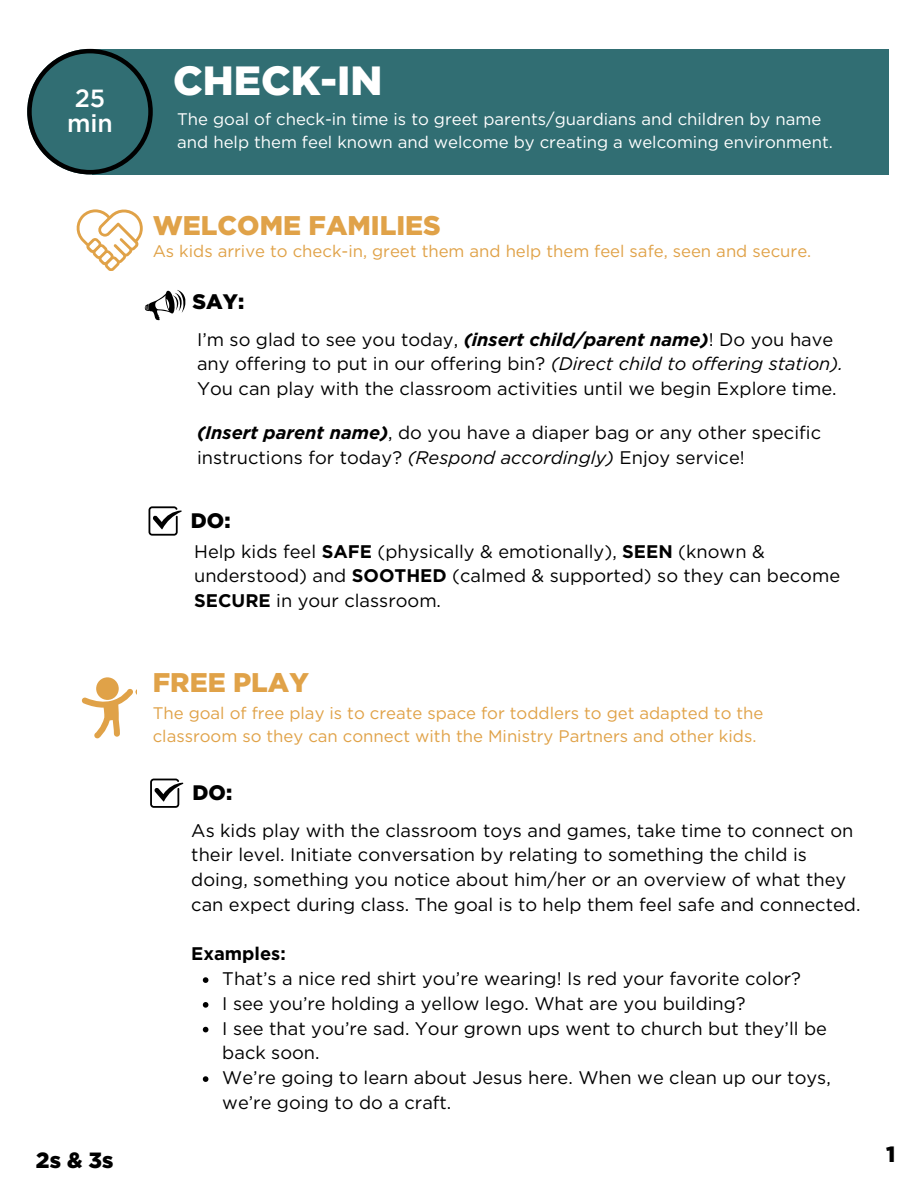
<style>
.page{position:relative;width:918px;height:1188px;background:#fff}
.page>*{position:absolute;margin:0;border:0;box-sizing:border-box;transform-origin:0 0}
.t1{font:900 40.8px "Gotham";color:#fff}
.t2{font:900 27px "Gotham";color:#e0a248}
.t3{font:500 24.75px/24.8px "Gotham";color:#fff;text-align:center}
.t4{font:900 22.05px "Gotham";color:#000}
.t5{font:900 21px "Gotham";color:#000}
.t6{font:18.3px/24.8px "Gotham";color:#000}
.t7{font:700 18.3px "Gotham";color:#000}
.t8{font:16.8px/22.5px "Gotham";color:#e0a248}
.t9{font:16.8px "Gotham";color:#fff}
.s1{font-weight:700;font-style:italic}
.s2{font-style:italic}
.s3{font-weight:700}
</style>
<div class="page">
<svg style="left:145px;top:290px;width:40px;height:30px"></svg>
<div style="left:92px;top:49px;width:797px;height:125px;background:#316e73"></div>
<svg style="left:27px;top:49px;width:126px;height:125px"></svg>
<svg style="left:149px;top:506px;width:33px;height:30px"></svg>
<svg style="left:203px;top:977px;width:5px;height:6px"></svg>
<svg style="left:203px;top:1002px;width:5px;height:6px"></svg>
<svg style="left:203px;top:1027px;width:5px;height:5px"></svg>
<svg style="left:203px;top:1076px;width:5px;height:6px"></svg>
<svg style="left:76px;top:209px;width:66px;height:62px"></svg>
<svg style="left:81px;top:677px;width:55px;height:61px"></svg>
<svg style="left:150px;top:779px;width:33px;height:29px"></svg>
<p class="t3" style="left:67px;top:86px;width:47px">25 min</p>
<p class="t1" style="left:173px;top:57px;width:211px">CHECK-IN</p>
<p class="t9" style="left:177px;top:109px;width:646px">The goal of check-in time is to greet parents/guardians and children by name</p>
<h2 class="t9" style="left:177px;top:131px;width:657px">and help them feel known and welcome by creating a welcoming environment.</h2>
<p class="t2" style="left:153px;top:209px;width:289px">WELCOME FAMILIES</p>
<h2 class="t8" style="left:153px;top:239px;width:660px">As kids arrive to check-in, greet them and help them feel safe, seen and secure.</h2>
<p class="t5" style="left:193px;top:290px;width:53px">SAY:</p>
<h1 class="t6" style="left:197px;top:327px;width:647px">I’m so glad to see you today, <span class="s1">(insert child/parent name)</span>! Do you have any offering to put in our offering bin? <span class="s2">(Direct child to offering station).<br></span>You can play with the classroom activities until we begin Explore time.</h1>
<h3 class="t6" style="left:197px;top:420px;width:626px"><span class="s1">(Insert parent name)</span>, do you have a diaper bag or any other specific instructions for today? <span class="s2">(Respond accordingly)</span> Enjoy service!</h3>
<p class="t5" style="left:191px;top:508px;width:41px">DO:</p>
<p class="t6" style="left:194px;top:539px;width:647px">Help kids feel <span class="s3">SAFE</span> (physically &amp; emotionally), <span class="s3">SEEN</span> (known &amp; understood) and <span class="s3">SOOTHED</span> (calmed &amp; supported) so they can become<br><span class="s3">SECURE</span> in your classroom.</p>
<p class="t2" style="left:153px;top:667px;width:158px">FREE PLAY</p>
<h5 class="t8" style="left:153px;top:702px;width:612px">The goal of free play is to create space for toddlers to get adapted to the classroom so they can connect with the Ministry Partners and other kids.</h5>
<h6 class="t5" style="left:193px;top:780px;width:41px">DO:</h6>
<h4 class="t6" style="left:191px;top:818px;width:671px">As kids play with the classroom toys and games, take time to connect on their level. Initiate conversation by relating to something the child is doing, something you notice about him/her or an overview of what they can expect during class. The goal is to help them feel safe and connected.</h4>
<p class="t7" style="left:191px;top:943px;width:96px">Examples:</p>
<p class="t6" style="left:222px;top:966px;width:580px">That’s a nice red shirt you’re wearing! Is red your favorite color?</p>
<p class="t6" style="left:222px;top:991px;width:525px">I see you’re holding a yellow lego. What are you building?</p>
<h4 class="t6" style="left:222px;top:1016px;width:606px">I see that you’re sad. Your grown ups went to church but they’ll be back soon.</h4>
<p class="t6" style="left:222px;top:1065px;width:610px">We’re going to learn about Jesus here. When we clean up our toys, we’re going to do a craft.</p>
<h4 class="t4" style="left:36px;top:1148px;width:79px">2s &amp; 3s</h4>
<p class="t4" style="left:886px;top:1142px;width:11px">1</p>
</div>
